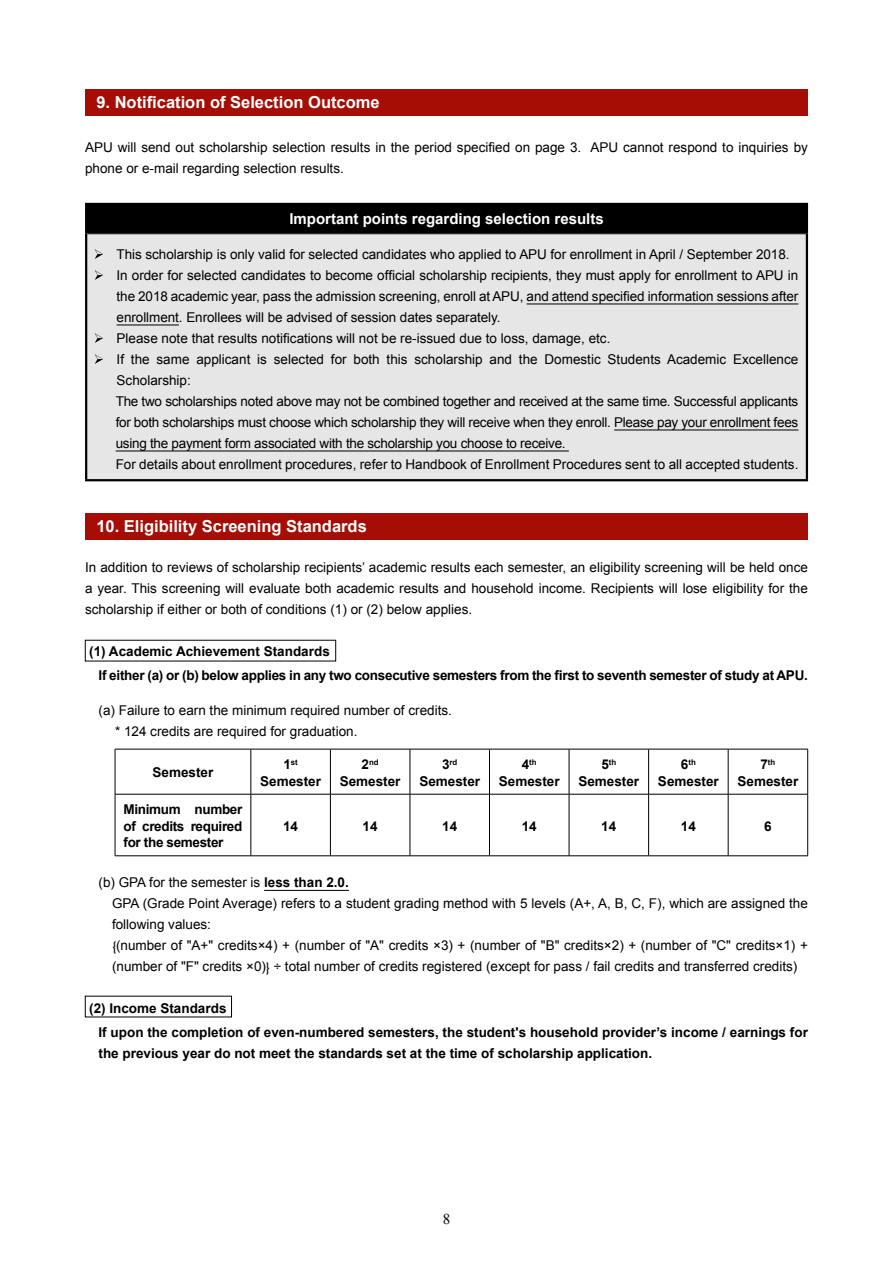
<style>
.page{position:relative;width:893px;height:1263px;background:#fff}
.page>*{position:absolute;margin:0;border:0;box-sizing:border-box;transform-origin:0 0}
.t1{font:700 16.5px "Arial";color:#fff}
.t2{font:700 15px "Arial";color:#fff}
.t3{font:15px "Times New Roman";color:#000}
.t4{font:13.5px/21px "Arial";color:#000}
.t5{font:700 13.5px/16.5px "Arial";color:#000;text-align:justify}
.t6{font:13.5px "Arial";letter-spacing:-.02em;color:#000}
.t7{font:700 13.5px/24px "Arial";letter-spacing:-.02em;color:#000}
.t8{font:700 7.8px "Arial";color:#000}
.s1{font-family:"Koz Min Pro"}
.s2{font-size:13.5px}
.s3{font-weight:700}
.s4{font-family:"UD Shin Go Pr 6 N"}
</style>
<div class="page">
<hr style="left:264px;top:890px;width:85px;height:1px;background:#000">
<div style="left:85px;top:89px;width:723px;height:27px;background:#a50d05"></div>
<div style="left:86px;top:204px;width:721px;height:30px;background:#000"></div>
<div style="left:86px;top:234px;width:721px;height:246px;background:#e6e6e6"></div>
<hr style="left:85px;top:203px;width:723px;height:2px;background:#000">
<hr style="left:85px;top:205px;width:2px;height:29px;background:#000">
<hr style="left:806px;top:205px;width:2px;height:29px;background:#000">
<hr style="left:85px;top:234px;width:2px;height:245px;background:#000">
<hr style="left:806px;top:234px;width:2px;height:245px;background:#000">
<hr style="left:85px;top:479px;width:723px;height:2px;background:#000">
<hr style="left:527px;top:304px;width:271px;height:1px;background:#000">
<hr style="left:117px;top:325px;width:62px;height:1px;background:#000">
<hr style="left:614px;top:430px;width:184px;height:1px;background:#000">
<hr style="left:116px;top:451px;width:453px;height:1px;background:#000">
<svg style="left:95px;top:249px;width:8px;height:10px"></svg>
<svg style="left:95px;top:270px;width:8px;height:10px"></svg>
<svg style="left:95px;top:333px;width:8px;height:10px"></svg>
<svg style="left:95px;top:354px;width:8px;height:10px"></svg>
<div style="left:85px;top:514px;width:723px;height:26px;background:#a50d05"></div>
<hr style="left:807px;top:749px;width:1px;height:45px;background:#000">
<hr style="left:115px;top:794px;width:136px;height:1px;background:#000">
<hr style="left:251px;top:794px;width:79px;height:1px;background:#000">
<hr style="left:330px;top:794px;width:80px;height:1px;background:#000">
<hr style="left:410px;top:794px;width:79px;height:1px;background:#000">
<hr style="left:489px;top:794px;width:80px;height:1px;background:#000">
<hr style="left:569px;top:794px;width:80px;height:1px;background:#000">
<hr style="left:649px;top:794px;width:79px;height:1px;background:#000">
<hr style="left:728px;top:794px;width:80px;height:1px;background:#000">
<hr style="left:807px;top:794px;width:1px;height:61px;background:#000">
<hr style="left:115px;top:749px;width:136px;height:1px;background:#000">
<hr style="left:115px;top:749px;width:1px;height:45px;background:#000">
<hr style="left:251px;top:749px;width:79px;height:1px;background:#000">
<hr style="left:251px;top:749px;width:1px;height:45px;background:#000">
<hr style="left:330px;top:749px;width:80px;height:1px;background:#000">
<hr style="left:330px;top:749px;width:1px;height:45px;background:#000">
<hr style="left:410px;top:749px;width:79px;height:1px;background:#000">
<hr style="left:410px;top:749px;width:1px;height:45px;background:#000">
<hr style="left:489px;top:749px;width:80px;height:1px;background:#000">
<hr style="left:489px;top:749px;width:1px;height:45px;background:#000">
<hr style="left:569px;top:749px;width:80px;height:1px;background:#000">
<hr style="left:569px;top:749px;width:1px;height:45px;background:#000">
<hr style="left:649px;top:749px;width:79px;height:1px;background:#000">
<hr style="left:648px;top:749px;width:1px;height:45px;background:#000">
<hr style="left:728px;top:749px;width:80px;height:1px;background:#000">
<hr style="left:728px;top:749px;width:1px;height:45px;background:#000">
<hr style="left:115px;top:794px;width:1px;height:61px;background:#000">
<hr style="left:251px;top:794px;width:1px;height:61px;background:#000">
<hr style="left:330px;top:794px;width:1px;height:61px;background:#000">
<hr style="left:410px;top:794px;width:1px;height:61px;background:#000">
<hr style="left:489px;top:794px;width:1px;height:61px;background:#000">
<hr style="left:569px;top:794px;width:1px;height:61px;background:#000">
<hr style="left:648px;top:794px;width:1px;height:61px;background:#000">
<hr style="left:728px;top:794px;width:1px;height:61px;background:#000">
<hr style="left:115px;top:855px;width:136px;height:1px;background:#000">
<hr style="left:251px;top:855px;width:79px;height:1px;background:#000">
<hr style="left:330px;top:855px;width:80px;height:1px;background:#000">
<hr style="left:410px;top:855px;width:79px;height:1px;background:#000">
<hr style="left:489px;top:855px;width:80px;height:1px;background:#000">
<hr style="left:569px;top:855px;width:80px;height:1px;background:#000">
<hr style="left:649px;top:855px;width:79px;height:1px;background:#000">
<hr style="left:728px;top:855px;width:80px;height:1px;background:#000">
<p class="t1" style="left:96px;top:91px;width:285px">9. Notification of Selection Outcome</p>
<p class="t4" style="left:85px;top:137px;width:724px">APU will send out scholarship selection results in the period specified on page 3. APU cannot respond to inquiries by phone or e-mail regarding selection results.</p>
<p class="t2" style="left:289px;top:209px;width:316px">Important points regarding selection results</p>
<p class="t4" style="left:117px;top:244px;width:674px">This scholarship is only valid for selected candidates who applied to APU for enrollment in April / September 2018.</p>
<p class="t4" style="left:117px;top:265px;width:683px">In order for selected candidates to become official scholarship recipients, they must apply for enrollment to APU in</p>
<p class="t4" style="left:117px;top:286px;width:683px">the 2018 academic year, pass the admission screening, enroll at APU, and attend specified information sessions after</p>
<p class="t4" style="left:117px;top:307px;width:386px">enrollment. Enrollees will be advised of session dates separately.</p>
<p class="t4" style="left:117px;top:328px;width:495px">Please note that results notifications will not be re-issued due to loss, damage, etc.</p>
<p class="t4" style="left:117px;top:349px;width:683px">If the same applicant is selected for both this scholarship and the Domestic Students Academic Excellence</p>
<p class="t4" style="left:117px;top:370px;width:76px">Scholarship:</p>
<p class="t6" style="left:95px;top:392px;width:705px"><span class="s1">　</span> The two scholarships noted above may not be combined together and received at the same time. Successful applicants</p>
<p class="t6" style="left:116px;top:413px;width:684px">for both scholarships must choose which scholarship they will receive when they enroll. Please pay your enrollment fees</p>
<p class="t6" style="left:116px;top:434px;width:451px">using the payment form associated with the scholarship you choose to receive.</p>
<p class="t4" style="left:116px;top:454px;width:684px">For details about enrollment procedures, refer to Handbook of Enrollment Procedures sent to all accepted students.</p>
<p class="t1" style="left:96px;top:515px;width:272px">10. Eligibility Screening Standards</p>
<p class="t4" style="left:85px;top:557px;width:724px;text-align:justify">In addition to reviews of scholarship recipients’ academic results each semester, an eligibility screening will be held once a year. This screening will evaluate both academic results and household income. Recipients will lose eligibility for the scholarship if either or both of conditions (1) or (2) below applies.</p>
<p class="t7" style="left:99px;top:640px;width:711px;text-indent:-9px">(1) Academic Achievement Standards<br>If either (a) or (b) below applies in any two consecutive semesters from the first to seventh semester of study at APU.</p>
<p class="t4" style="left:115px;top:700px;width:338px;text-indent:-16px">(a) Failure to earn the minimum required number of credits. * 124 credits are required for graduation.</p>
<p class="t5" style="left:153px;top:765px;width:62px">Semester</p>
<p class="t8" style="left:362px;top:757px;width:19px"><span class="s2">2</span>nd</p>
<p class="t5" style="left:340px;top:773px;width:62px">Semester</p>
<p class="t8" style="left:442px;top:757px;width:17px"><span class="s2">3</span>rd</p>
<p class="t5" style="left:419px;top:773px;width:62px">Semester</p>
<p class="t8" style="left:522px;top:757px;width:16px"><span class="s2">4</span>th</p>
<p class="t5" style="left:499px;top:773px;width:62px">Semester</p>
<p class="t8" style="left:601px;top:757px;width:16px"><span class="s2">5</span>th</p>
<p class="t5" style="left:578px;top:773px;width:62px">Semester</p>
<p class="t8" style="left:681px;top:757px;width:16px"><span class="s2">6</span>th</p>
<p class="t5" style="left:658px;top:773px;width:62px">Semester</p>
<p class="t8" style="left:760px;top:757px;width:16px"><span class="s2">7</span>th</p>
<p class="t5" style="left:737px;top:773px;width:62px">Semester</p>
<p class="t8" style="left:283px;top:757px;width:16px"><span class="s2">1</span>st</p>
<p class="t5" style="left:260px;top:773px;width:62px">Semester</p>
<p class="t5" style="left:124px;top:802px;width:120px">Minimum number of credits required for the semester</p>
<p class="t5" style="left:283px;top:818px;width:17px">14</p>
<p class="t5" style="left:363px;top:818px;width:17px">14</p>
<p class="t5" style="left:442px;top:818px;width:17px">14</p>
<p class="t5" style="left:522px;top:818px;width:17px">14</p>
<p class="t5" style="left:601px;top:818px;width:17px">14</p>
<p class="t5" style="left:681px;top:818px;width:17px">14</p>
<p class="t5" style="left:764px;top:818px;width:9px">6</p>
<p class="t4" style="left:99px;top:872px;width:252px">(b) GPA for the semester is <span class="s3">less than 2.0.</span></p>
<p class="t4" style="left:85px;top:893px;width:724px"><span class="s1">　　</span>GPA (Grade Point Average) refers to a student grading method with 5 levels (A+, A, B, C, F), which are assigned the</p>
<p class="t4" style="left:112px;top:914px;width:101px">following values:</p>
<p class="t4" style="left:85px;top:935px;width:724px"><span class="s1">　　</span><span class="s4">{</span>(number of "A+" credits×4) + (number of "A" credits ×3) + (number of "B" credits×2) + (number of "C" credits×1) +</p>
<p class="t4" style="left:112px;top:956px;width:687px">(number of "F" credits ×0)<span class="s4">}</span> ÷ total number of credits registered (except for pass / fail credits and transferred credits)</p>
<p class="t5" style="left:99px;top:996px;width:711px;line-height:24.9px;text-indent:-9px">(2) Income Standards<br>If upon the completion of even-numbered semesters, the student's household provider’s income / earnings for</p>
<p class="t5" style="left:99px;top:1046px;width:555px">the previous year do not meet the standards set at the time of scholarship application.</p>
<p class="t3" style="left:443px;top:1209px;width:9px">8</p>
</div>
